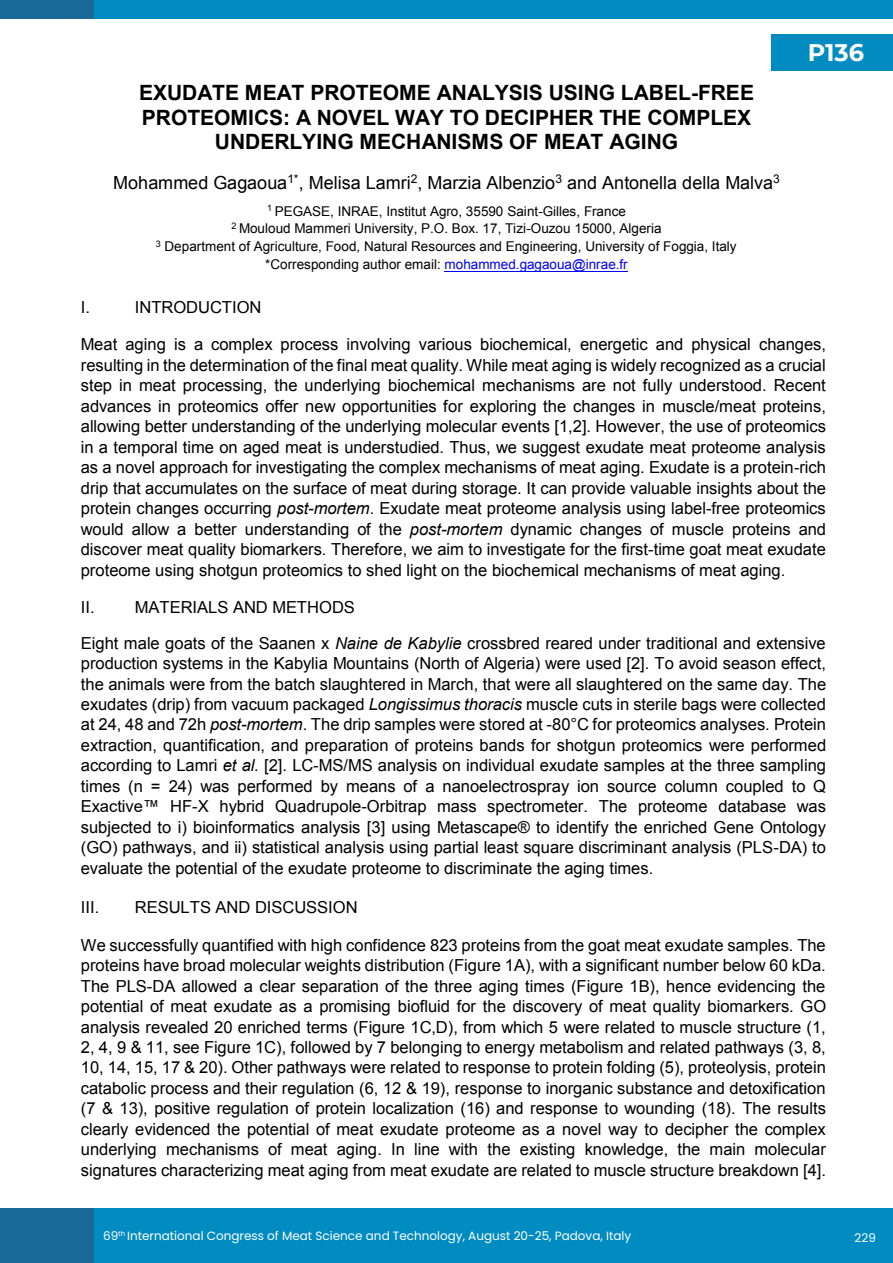
<style>
.page{position:relative;width:893px;height:1263px;background:#fff}
.page>*{position:absolute;margin:0;border:0;box-sizing:border-box;transform-origin:0 0}
.t1{font:700 24px "Montserrat";color:#fff}
.t2{font:700 21px/24.2px "Arial";color:#000;text-align:center}
.t3{font:18px "Arial";color:#000}
.t4{font:16.5px/20.4px "Arial";color:#000;text-align:justify}
.t5{font:13.5px/17.9px "Arial";letter-spacing:.005em;color:#000;text-align:center}
.t6{font:12px "Poppins";color:#fff}
.s1{color:#00f}
.s2{font-style:italic}
</style>
<div class="page">
<hr style="left:444px;top:271px;width:184px;height:1px;background:#00f">
<div style="left:94px;top:0;width:799px;height:19px;background:#008bc1"></div>
<div style="left:0;top:0;width:94px;height:19px;background:#1a6996"></div>
<div style="left:94px;top:1209px;width:799px;height:54px;background:#008bc1"></div>
<div style="left:0;top:1209px;width:94px;height:54px;background:#1a6996"></div>
<div style="left:772px;top:34px;width:121px;height:36px;background:#008bc1"></div>
<p class="t2" style="left:139px;top:82px;width:616px">EXUDATE MEAT PROTEOME ANALYSIS USING LABEL-FREE<br>PROTEOMICS: A NOVEL WAY TO DECIPHER THE COMPLEX<br>UNDERLYING MECHANISMS OF MEAT AGING</p>
<p class="t3" style="left:113px;top:171px;width:668px">Mohammed Gagaoua<sup>1*</sup>, Melisa Lamri<sup>2</sup>, Marzia Albenzio<sup>3</sup> and Antonella della Malva<sup>3</sup></p>
<p class="t5" style="left:156px;top:202px;width:582px"><sup>1</sup> PEGASE, INRAE, Institut Agro, 35590 Saint-Gilles, France<br><sup>2</sup> Mouloud Mammeri University, P.O. Box. 17, Tizi-Ouzou 15000, Algeria<br><sup>3</sup> Department of Agriculture, Food, Natural Resources and Engineering, University of Foggia, Italy *Corresponding author email: <span class="s1">mohammed.gagaoua@inrae.fr</span></p>
<h1 class="t1" style="left:808px;top:35px;width:58px">P136</h1>
<p class="t4" style="left:81px;top:297px;width:11px">I.</p>
<p class="t4" style="left:135px;top:297px;width:128px">INTRODUCTION</p>
<p class="t4" style="left:81px;top:334px;width:747px">Meat aging is a complex process involving various biochemical, energetic and physical changes, resulting in the determination of the final meat quality. While meat aging is widely recognized as a crucial step in meat processing, the underlying biochemical mechanisms are not fully understood. Recent advances in proteomics offer new opportunities for exploring the changes in muscle/meat proteins, allowing better understanding of the underlying molecular events [1,2]. However, the use of proteomics in a temporal time on aged meat is understudied. Thus, we suggest exudate meat proteome analysis as a novel approach for investigating the complex mechanisms of meat aging. Exudate is a protein-rich drip that accumulates on the surface of meat during storage. It can provide valuable insights about the protein changes occurring <span class="s2">post-mortem</span>. Exudate meat proteome analysis using label-free proteomics would allow a better understanding of the <span class="s2">post-mortem</span> dynamic changes of muscle proteins and discover meat quality biomarkers. Therefore, we aim to investigate for the first-time goat meat exudate proteome using shotgun proteomics to shed light on the biochemical mechanisms of meat aging.</p>
<p class="t4" style="left:81px;top:597px;width:15px">II.</p>
<p class="t4" style="left:81px;top:589px;width:746px;line-height:35.8px;text-indent:54px">MATERIALS AND METHODS<br>Eight male goats of the Saanen x <span class="s2">Naine de Kabylie</span> crossbred reared under traditional and extensive</p>
<p class="t4" style="left:81px;top:653px;width:747px">production systems in the Kabylia Mountains (North of Algeria) were used [2]. To avoid season effect, the animals were from the batch slaughtered in March, that were all slaughtered on the same day. The exudates (drip) from vacuum packaged <span class="s2">Longissimus thoracis</span> muscle cuts in sterile bags were collected at 24, 48 and 72h <span class="s2">post-mortem</span>. The drip samples were stored at -80°C for proteomics analyses. Protein extraction, quantification, and preparation of proteins bands for shotgun proteomics were performed according to Lamri <span class="s2">et al.</span> [2]. LC-MS/MS analysis on individual exudate samples at the three sampling times (n = 24) was performed by means of a nanoelectrospray ion source column coupled to Q Exactive™ HF-X hybrid Quadrupole-Orbitrap mass spectrometer. The proteome database was subjected to i) bioinformatics analysis [3] using Metascape® to identify the enriched Gene Ontology (GO) pathways, and ii) statistical analysis using partial least square discriminant analysis (PLS-DA) to evaluate the potential of the exudate proteome to discriminate the aging times.</p>
<p class="t4" style="left:81px;top:897px;width:20px">III.</p>
<p class="t4" style="left:135px;top:897px;width:224px">RESULTS AND DISCUSSION</p>
<p class="t4" style="left:81px;top:935px;width:747px">We successfully quantified with high confidence 823 proteins from the goat meat exudate samples. The proteins have broad molecular weights distribution (Figure 1A), with a significant number below 60 kDa.<br>The PLS-DA allowed a clear separation of the three aging times (Figure 1B), hence evidencing the potential of meat exudate as a promising biofluid for the discovery of meat quality biomarkers. GO analysis revealed 20 enriched terms (Figure 1C,D), from which 5 were related to muscle structure (1, 2, 4, 9 &amp; 11, see Figure 1C), followed by 7 belonging to energy metabolism and related pathways (3, 8, 10, 14, 15, 17 &amp; 20). Other pathways were related to response to protein folding (5), proteolysis, protein catabolic process and their regulation (6, 12 &amp; 19), response to inorganic substance and detoxification (7 &amp; 13), positive regulation of protein localization (16) and response to wounding (18). The results clearly evidenced the potential of meat exudate proteome as a novel way to decipher the complex underlying mechanisms of meat aging. In line with the existing knowledge, the main molecular signatures characterizing meat aging from meat exudate are related to muscle structure breakdown [4].</p>
<p class="t6" style="left:103px;top:1228px;width:530px">69<sup>th</sup> International Congress of Meat Science and Technology, August 20-25, Padova, Italy</p>
<p class="t6" style="left:855px;top:1231px;width:23px">229</p>
</div>
